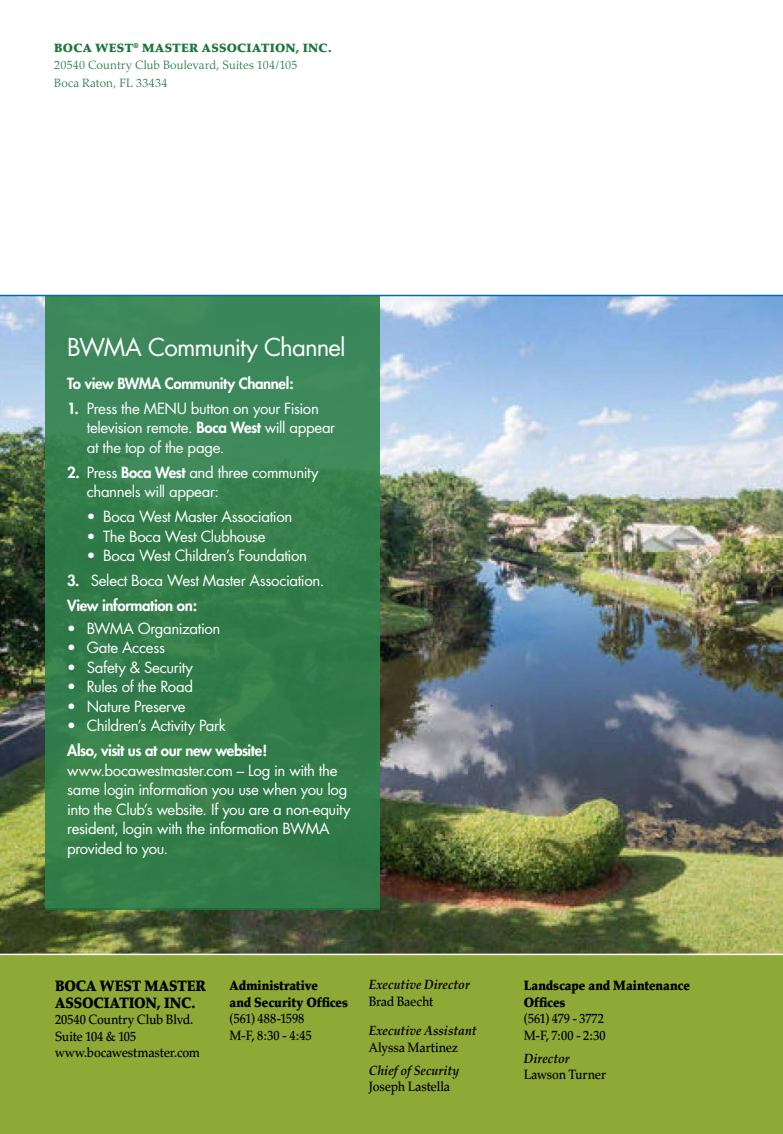
<style>
.page{position:relative;width:783px;height:1134px;background:#fff}
.page>*{position:absolute;margin:0;border:0;box-sizing:border-box;transform-origin:0 0}
.t1{font:24px "Futura";letter-spacing:-.04em;color:#fff}
.t2{font:15px/19.5px "Futura";letter-spacing:-.025em;color:#fff}
.t3{font:800 15px/24.9px "Futura";letter-spacing:-.03em;color:#fff}
.t4{font:900 15px/16.5px "Palatino";letter-spacing:-.015em;color:#000;scale:.91 1}
.t5{font:500 13.5px/16.5px "Palatino";letter-spacing:-.015em;color:#000;scale:.91 1}
.t6{font:900 13.5px/16.5px "Palatino";letter-spacing:-.005em;color:#000;scale:.91 1}
.t7{font:13.5px "Palatino Bold Italic Os F";color:#000;scale:.91 1}
.t8{font:300 12px/17.7px "Palatino";letter-spacing:.02em;color:#1d763c}
.s1{font-weight:900}
.s2{font-weight:800}
.s3{font-weight:400}
</style>
<div class="page">
<img style="left:0;top:296px;width:783px;height:658px">
<div style="left:0;top:955px;width:783px;height:179px;background:#8eaa36"></div>
<hr style="left:0;top:295px;width:783px;height:1px;background:#0070ad">
<div style="left:45px;top:296px;width:335px;height:614px;background:linear-gradient(to right,#37824f,#347f4e)"></div>
<p class="t8" style="left:54px;top:39px;width:279px"><span class="s1">BOCA WEST</span><sup>®</sup> <span class="s1">MASTER ASSOCIATION, INC.<br></span>20540 Country Club Boulevard, Suites 104/105<br>Boca Raton, FL 33434</p>
<h1 class="t1" style="left:67px;top:332px;width:280px">BWMA Community Channel</h1>
<p class="t3" style="left:67px;top:371px;width:228px">To view BWMA Community Channel:</p>
<p class="t2" style="left:87px;top:399px;width:250px;text-indent:-20px"><span class="s2">1.</span> Press the MENU button on your Fision television remote. <span class="s2">Boca West</span> will appear at the top of the page.</p>
<p class="t2" style="left:87px;top:463px;width:233px;text-indent:-20px"><span class="s2">2.</span> Press <span class="s2">Boca West</span> and three community channels will appear:</p>
<p class="t2" style="left:87px;top:507px;width:207px"><span class="s2">•</span> Boca West Master Association</p>
<p class="t2" style="left:87px;top:527px;width:180px"><span class="s2">•</span> The Boca West Clubhouse</p>
<p class="t2" style="left:87px;top:546px;width:222px"><span class="s2">•</span> Boca West Children’s Foundation</p>
<p class="t2" style="left:67px;top:568px;width:259px;line-height:24.9px"><span class="s2">3.</span> Select Boca West Master Association.<br><span class="s2">View information on:</span></p>
<p class="t2" style="left:67px;top:619px;width:155px"><span class="s2">•</span> BWMA Organization</p>
<p class="t2" style="left:67px;top:638px;width:99px"><span class="s2">•</span> Gate Access</p>
<p class="t2" style="left:67px;top:658px;width:127px"><span class="s2">•</span> Safety &amp; Security</p>
<p class="t2" style="left:67px;top:677px;width:127px"><span class="s2">•</span> Rules of the Road</p>
<p class="t2" style="left:67px;top:697px;width:120px"><span class="s2">•</span> Nature Preserve</p>
<p class="t3" style="left:67px;top:713px;width:202px">• <span class="s3">Children’s Activity Park<br></span>Also, visit us at our new website!</p>
<p class="t2" style="left:67px;top:761px;width:285px">www.bocawestmaster.com – Log in with the same login information you use when you log into the Club’s website. If you are a non-equity resident, login with the information BWMA provided to you.</p>
<p class="t4" style="left:55px;top:978px;width:167px">BOCA WEST MASTER<br>ASSOCIATION, INC.</p>
<p class="t5" style="left:55px;top:1012px;width:161px">20540 Country Club Blvd.<br>Suite 104 &amp; 105 www.bocawestmaster.com</p>
<p class="t6" style="left:230px;top:977px;width:132px">Administrative<br>and Security Offices</p>
<p class="t5" style="left:230px;top:1010px;width:92px">(561) 488-1598<br>M-F, 8:30 - 4:45</p>
<p class="t7" style="left:369px;top:977px;width:113px">Executive Director</p>
<p class="t5" style="left:369px;top:993px;width:72px">Brad Baecht</p>
<p class="t7" style="left:369px;top:1023px;width:120px">Executive Assistant</p>
<p class="t5" style="left:369px;top:1039px;width:100px">Alyssa Martinez</p>
<p class="t7" style="left:369px;top:1062px;width:101px">Chief of Security</p>
<p class="t5" style="left:369px;top:1079px;width:91px">Joseph Lastella</p>
<p class="t6" style="left:524px;top:977px;width:184px">Landscape and Maintenance<br>Offices</p>
<p class="t5" style="left:524px;top:1010px;width:92px">(561) 479 - 3772<br>M-F, 7:00 - 2:30</p>
<p class="t7" style="left:524px;top:1050px;width:52px">Director</p>
<p class="t5" style="left:524px;top:1067px;width:92px">Lawson Turner</p>
</div>
